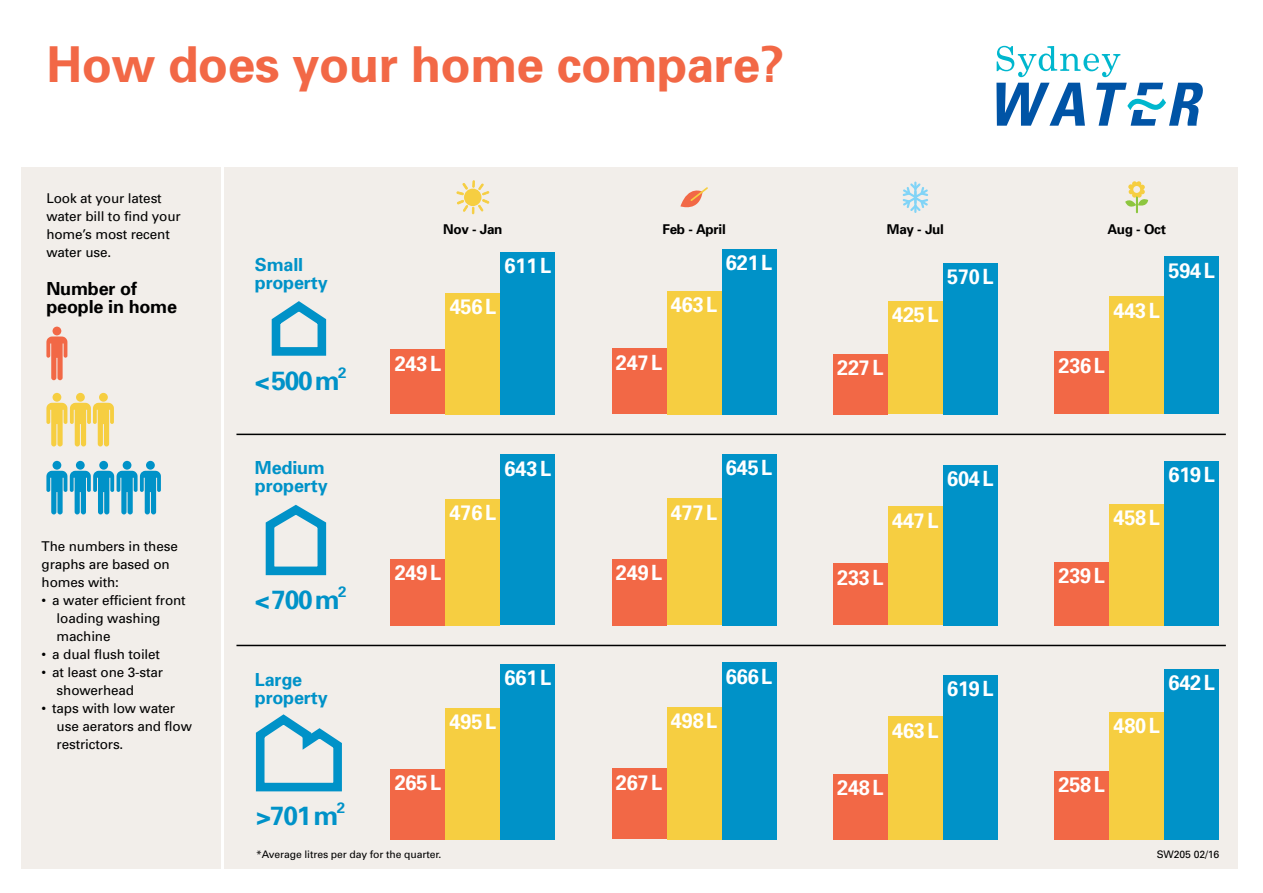
<style>
.page{position:relative;width:1263px;height:893px;background:#fff}
.page>*{position:absolute;margin:0;border:0;box-sizing:border-box;transform-origin:0 0}
.t1{font:700 49.5px "Univers";letter-spacing:-.01em;color:#f26846}
.t2{font:700 26.4px "Univers";letter-spacing:-.05em;color:#0092c8}
.t3{font:700 21px "Univers";letter-spacing:-.01em;color:#fff;scale:.95 1}
.t4{font:700 18px/18px "Univers";letter-spacing:-.01em;color:#0092c8}
.t5{font:700 18px/18px "Univers";letter-spacing:-.01em;color:#000}
.t6{font:13.5px/18px "Univers";letter-spacing:-.01em;color:#000}
.t7{font:700 13.5px "Univers";letter-spacing:-.02em;color:#000}
.t8{font:10.35px "Univers";letter-spacing:-.01em;color:#000}
.s1{font-family:"Univers LT Std"}
</style>
<div class="page">
<div style="left:224px;top:167px;width:1013px;height:702px;background:#f2eeea"></div>
<div style="left:390px;top:350px;width:55px;height:64px;background:#f26846"></div>
<div style="left:390px;top:559px;width:55px;height:66px;background:#f26846"></div>
<div style="left:390px;top:769px;width:55px;height:70px;background:#f26846"></div>
<div style="left:445px;top:293px;width:55px;height:121px;background:#f6ce41"></div>
<div style="left:445px;top:499px;width:55px;height:126px;background:#f6ce41"></div>
<div style="left:445px;top:708px;width:55px;height:131px;background:#f6ce41"></div>
<div style="left:500px;top:252px;width:55px;height:162px;background:#0092c8"></div>
<div style="left:500px;top:454px;width:55px;height:171px;background:#0092c8"></div>
<div style="left:500px;top:664px;width:55px;height:175px;background:#0092c8"></div>
<div style="left:612px;top:349px;width:55px;height:65px;background:#f26846"></div>
<div style="left:612px;top:559px;width:55px;height:66px;background:#f26846"></div>
<div style="left:612px;top:768px;width:55px;height:71px;background:#f26846"></div>
<div style="left:667px;top:291px;width:55px;height:123px;background:#f6ce41"></div>
<div style="left:667px;top:499px;width:55px;height:126px;background:#f6ce41"></div>
<div style="left:667px;top:707px;width:55px;height:132px;background:#f6ce41"></div>
<div style="left:722px;top:249px;width:55px;height:165px;background:#0092c8"></div>
<div style="left:722px;top:454px;width:55px;height:171px;background:#0092c8"></div>
<div style="left:722px;top:662px;width:55px;height:177px;background:#0092c8"></div>
<div style="left:833px;top:354px;width:55px;height:60px;background:#f26846"></div>
<div style="left:833px;top:563px;width:55px;height:62px;background:#f26846"></div>
<div style="left:833px;top:773px;width:55px;height:66px;background:#f26846"></div>
<div style="left:888px;top:301px;width:55px;height:113px;background:#f6ce41"></div>
<div style="left:888px;top:507px;width:55px;height:118px;background:#f6ce41"></div>
<div style="left:888px;top:716px;width:55px;height:123px;background:#f6ce41"></div>
<div style="left:943px;top:263px;width:55px;height:151px;background:#0092c8"></div>
<div style="left:943px;top:465px;width:55px;height:160px;background:#0092c8"></div>
<div style="left:943px;top:675px;width:55px;height:164px;background:#0092c8"></div>
<div style="left:1054px;top:352px;width:55px;height:62px;background:#f26846"></div>
<div style="left:1054px;top:562px;width:55px;height:63px;background:#f26846"></div>
<div style="left:1054px;top:771px;width:55px;height:68px;background:#f26846"></div>
<div style="left:1109px;top:297px;width:55px;height:117px;background:#f6ce41"></div>
<div style="left:1109px;top:504px;width:55px;height:121px;background:#f6ce41"></div>
<div style="left:1109px;top:712px;width:55px;height:127px;background:#f6ce41"></div>
<div style="left:1164px;top:256px;width:55px;height:158px;background:#0092c8"></div>
<div style="left:1164px;top:461px;width:55px;height:164px;background:#0092c8"></div>
<div style="left:1164px;top:669px;width:55px;height:170px;background:#0092c8"></div>
<div style="left:21px;top:167px;width:199px;height:702px;background:#f2eeea"></div>
<svg style="left:996px;top:83px;width:89px;height:43px"></svg>
<svg style="left:1096px;top:83px;width:107px;height:43px"></svg>
<svg style="left:997px;top:46px;width:123px;height:31px"></svg>
<svg style="left:46px;top:336px;width:21px;height:44px"></svg>
<div style="left:53px;top:327px;width:8px;height:8px;background:#f26846;border-radius:50%"></div>
<div style="left:99px;top:393px;width:9px;height:9px;background:#f6ce41;border-radius:50%"></div>
<div style="left:76px;top:393px;width:9px;height:9px;background:#f6ce41;border-radius:50%"></div>
<svg style="left:46px;top:403px;width:68px;height:44px"></svg>
<div style="left:53px;top:393px;width:8px;height:9px;background:#f6ce41;border-radius:50%"></div>
<div style="left:146px;top:461px;width:9px;height:9px;background:#0092c8;border-radius:50%"></div>
<div style="left:123px;top:461px;width:8px;height:9px;background:#0092c8;border-radius:50%"></div>
<div style="left:99px;top:461px;width:9px;height:9px;background:#0092c8;border-radius:50%"></div>
<div style="left:76px;top:461px;width:9px;height:9px;background:#0092c8;border-radius:50%"></div>
<svg style="left:46px;top:471px;width:115px;height:43px"></svg>
<div style="left:53px;top:461px;width:8px;height:9px;background:#0092c8;border-radius:50%"></div>
<hr style="left:236px;top:434px;width:990px;height:1px;background:#000">
<hr style="left:236px;top:645px;width:990px;height:1px;background:#000">
<svg style="left:265px;top:504px;width:62px;height:72px"></svg>
<svg style="left:255px;top:714px;width:87px;height:78px"></svg>
<svg style="left:456px;top:180px;width:33px;height:34px"></svg>
<svg style="left:271px;top:301px;width:56px;height:55px"></svg>
<svg style="left:680px;top:187px;width:28px;height:21px"></svg>
<hr style="left:914px;top:182px;width:2px;height:22px;background:#81d4f7">
<hr style="left:914px;top:191px;width:2px;height:22px;background:#81d4f7">
<svg style="left:902px;top:183px;width:26px;height:28px"></svg>
<svg style="left:1125px;top:181px;width:23px;height:32px"></svg>
<h1 class="t1" style="left:46px;top:34px;width:739px">How does <span class="s1">your</span> home compare?</h1>
<p class="t6" style="left:46px;top:190px;width:136px">Look at your latest water bill to find your home’s most recent water use.</p>
<h3 class="t5" style="left:46px;top:280px;width:132px">Number of people in home</h3>
<p class="t6" style="left:42px;top:538px;width:138px">The numbers in these graphs are based on homes with:</p>
<p class="t6" style="left:57px;top:592px;width:131px;text-indent:-15px">• a water efficient front loading washing machine</p>
<p class="t6" style="left:42px;top:646px;width:120px">• a dual flush toilet</p>
<p class="t6" style="left:57px;top:664px;width:108px;text-indent:-15px">• at least one 3-star showerhead</p>
<p class="t6" style="left:57px;top:700px;width:137px;text-indent:-15px">• taps with low water use aerators and flow restrictors.</p>
<h3 class="t4" style="left:255px;top:255px;width:74px">Small property</h3>
<h2 class="t2" style="left:255px;top:364px;width:93px">&lt;500m<sup>2</sup></h2>
<h3 class="t4" style="left:255px;top:459px;width:74px">Medium property</h3>
<h2 class="t2" style="left:255px;top:583px;width:93px">&lt;700m<sup>2</sup></h2>
<h3 class="t4" style="left:255px;top:671px;width:74px">Large property</h3>
<h2 class="t2" style="left:256px;top:799px;width:91px">&gt;701m<sup>2</sup></h2>
<p class="t7" style="left:443px;top:221px;width:61px">Nov - Jan</p>
<p class="t7" style="left:662px;top:221px;width:65px">Feb - April</p>
<p class="t7" style="left:887px;top:221px;width:59px">May - Jul</p>
<p class="t7" style="left:1107px;top:221px;width:60px">Aug - Oct</p>
<h3 class="t3" style="left:505px;top:253px;width:50px">611L</h3>
<h3 class="t3" style="left:726px;top:250px;width:50px">621L</h3>
<h3 class="t3" style="left:947px;top:264px;width:50px">570L</h3>
<h3 class="t3" style="left:1168px;top:257px;width:50px">594L</h3>
<h3 class="t3" style="left:450px;top:294px;width:50px">456L</h3>
<h3 class="t3" style="left:671px;top:292px;width:50px">463L</h3>
<h3 class="t3" style="left:892px;top:302px;width:50px">425L</h3>
<h3 class="t3" style="left:1113px;top:298px;width:50px">443L</h3>
<h3 class="t3" style="left:395px;top:351px;width:50px">243L</h3>
<h3 class="t3" style="left:616px;top:350px;width:50px">247L</h3>
<h3 class="t3" style="left:837px;top:355px;width:50px">227L</h3>
<h3 class="t3" style="left:1058px;top:353px;width:50px">236L</h3>
<h3 class="t3" style="left:505px;top:455px;width:50px">643L</h3>
<h3 class="t3" style="left:726px;top:455px;width:50px">645L</h3>
<h3 class="t3" style="left:947px;top:466px;width:50px">604L</h3>
<h3 class="t3" style="left:1168px;top:462px;width:50px">619L</h3>
<h3 class="t3" style="left:450px;top:500px;width:50px">476L</h3>
<h3 class="t3" style="left:671px;top:500px;width:50px">477L</h3>
<h3 class="t3" style="left:892px;top:508px;width:50px">447L</h3>
<h3 class="t3" style="left:1113px;top:505px;width:50px">458L</h3>
<h3 class="t3" style="left:395px;top:560px;width:50px">249L</h3>
<h3 class="t3" style="left:616px;top:560px;width:50px">249L</h3>
<h3 class="t3" style="left:837px;top:564px;width:50px">233L</h3>
<h3 class="t3" style="left:1058px;top:563px;width:50px">239L</h3>
<h3 class="t3" style="left:505px;top:665px;width:50px">661L</h3>
<h3 class="t3" style="left:726px;top:663px;width:50px">666L</h3>
<h3 class="t3" style="left:947px;top:676px;width:50px">619L</h3>
<h3 class="t3" style="left:1168px;top:670px;width:50px">642L</h3>
<h3 class="t3" style="left:450px;top:709px;width:50px">495L</h3>
<h3 class="t3" style="left:671px;top:708px;width:50px">498L</h3>
<h3 class="t3" style="left:892px;top:717px;width:50px">463L</h3>
<h3 class="t3" style="left:1113px;top:713px;width:50px">480L</h3>
<h3 class="t3" style="left:395px;top:770px;width:50px">265L</h3>
<h3 class="t3" style="left:616px;top:769px;width:50px">267L</h3>
<h3 class="t3" style="left:837px;top:775px;width:50px">248L</h3>
<h3 class="t3" style="left:1058px;top:772px;width:50px">258L</h3>
<p class="t8" style="left:256px;top:848px;width:187px">*Average litres per day for the quarter.</p>
<p class="t8" style="left:1157px;top:848px;width:64px">SW205 02/16</p>
</div>
